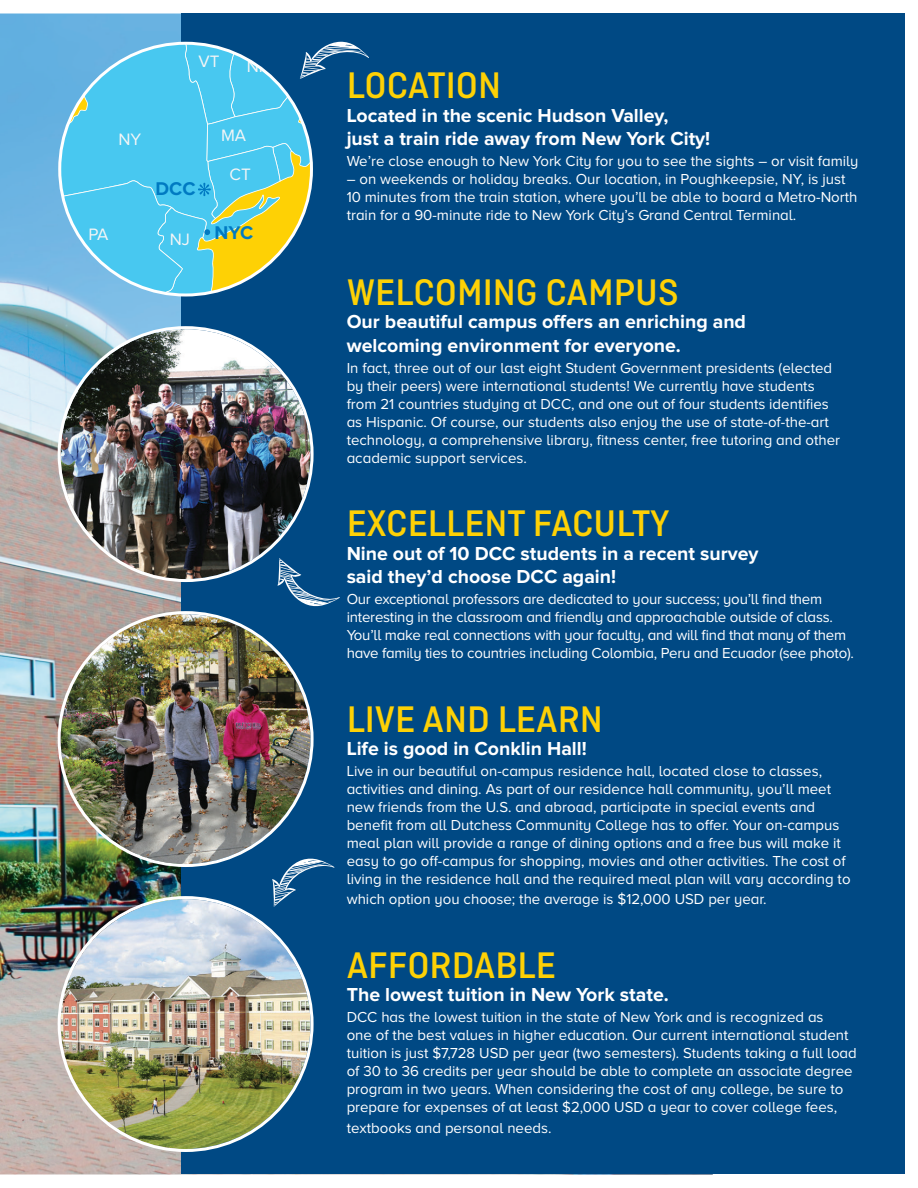
<style>
.page{position:relative;width:918px;height:1188px;background:#fff}
.page>*{position:absolute;margin:0;border:0;box-sizing:border-box;transform-origin:0 0}
.t1{font:500 39px "Ciutadella";color:#fed105}
.t2{font:700 19.5px/23.4px "Proxima Nova";color:#fff}
.t3{font:700 19.2px "Proxima Nova S";color:#007ac2}
.t4{font:17.1px "Proxima Nova A";color:#f4f5f6}
.t5{font:15px/18px "Proxima Nova A";color:#fff}
</style>
<div class="page">
<img style="left:0;top:14px;width:181px;height:1160px">
<div style="left:181px;top:14px;width:724px;height:1160px;background:#004984"></div>
<img style="left:61px;top:899px;width:250px;height:250px;border-radius:125px">
<img style="left:61px;top:329px;width:250px;height:250px;border-radius:125px">
<img style="left:61px;top:614px;width:250px;height:250px;border-radius:125px">
<svg style="left:272px;top:858px;width:63px;height:49px"></svg>
<svg style="left:60px;top:41px;width:309px;height:254px"></svg>
<svg style="left:277px;top:558px;width:63px;height:49px"></svg>
<p class="t4" style="left:199px;top:51px;width:23px">VT</p>
<p class="t4" style="left:247px;top:57px;width:26px">NH</p>
<p class="t4" style="left:118px;top:129px;width:24px">NY</p>
<p class="t3" style="left:155px;top:178px;width:42px">DCC</p>
<p class="t4" style="left:221px;top:126px;width:27px">MA</p>
<p class="t4" style="left:230px;top:165px;width:23px">CT</p>
<p class="t4" style="left:88px;top:225px;width:21px">PA</p>
<p class="t4" style="left:170px;top:230px;width:22px">NJ</p>
<p class="t3" style="left:215px;top:221px;width:40px">NYC</p>
<h1 class="t1" style="left:347px;top:64px;width:156px">LOCATION</h1>
<h2 class="t2" style="left:347px;top:104px;width:365px">Located in the scenic Hudson Valley,<br>just a train ride away from New York City!</h2>
<p class="t5" style="left:347px;top:152px;width:513px">We’re close enough to New York City for you to see the sights – or visit family</p>
<p class="t5" style="left:347px;top:170px;width:512px">– on weekends or holiday breaks. Our location, in Poughkeepsie, NY, is just<br>10 minutes from the train station, where you’ll be able to board a Metro-North train for a 90-minute ride to New York City’s Grand Central Terminal.</p>
<h1 class="t1" style="left:347px;top:270px;width:334px">WELCOMING CAMPUS</h1>
<h2 class="t2" style="left:347px;top:311px;width:401px">Our beautiful campus offers an enriching and welcoming environment for everyone.</h2>
<p class="t5" style="left:347px;top:359px;width:495px">In fact, three out of our last eight Student Government presidents (elected by their peers) were international students! We currently have students from 21 countries studying at DCC, and one out of four students identifies as Hispanic. Of course, our students also enjoy the use of state-of-the-art technology, a comprehensive library, fitness center, free tutoring and other academic support services.</p>
<h1 class="t1" style="left:347px;top:502px;width:325px">EXCELLENT FACULTY</h1>
<h2 class="t2" style="left:347px;top:542px;width:413px">Nine out of 10 DCC students in a recent survey said they’d choose DCC again!</h2>
<p class="t5" style="left:347px;top:590px;width:509px">Our exceptional professors are dedicated to your success; you’ll find them interesting in the classroom and friendly and approachable outside of class.<br>You’ll make real connections with your faculty, and will find that many of them have family ties to countries including Colombia, Peru and Ecuador (see photo).</p>
<h1 class="t1" style="left:347px;top:697px;width:258px">LIVE AND LEARN</h1>
<h2 class="t2" style="left:347px;top:738px;width:242px">Life is good in Conklin Hall!</h2>
<p class="t5" style="left:347px;top:762px;width:505px">Live in our beautiful on-campus residence hall, located close to classes, activities and dining. As part of our residence hall community, you’ll meet new friends from the U.S. and abroad, participate in special events and benefit from all Dutchess Community College has to offer. Your on-campus meal plan will provide a range of dining options and a free bus will make it easy to go off-campus for shopping, movies and other activities. The cost of living in the residence hall and the required meal plan will vary according to</p>
<p class="t5" style="left:347px;top:890px;width:422px">which option you choose; the average is $12,000 USD per year.</p>
<h1 class="t1" style="left:347px;top:943px;width:211px">AFFORDABLE</h1>
<h2 class="t2" style="left:347px;top:984px;width:324px">The lowest tuition in New York state.</h2>
<p class="t5" style="left:347px;top:1008px;width:512px">DCC has the lowest tuition in the state of New York and is recognized as<br>one of the best values in higher education. Our current international student tuition is just $7,728 USD per year (two semesters). Students taking a full load of 30 to 36 credits per year should be able to complete an associate degree program in two years. When considering the cost of any college, be sure to prepare for expenses of at least $2,000 USD a year to cover college fees,</p>
<p class="t5" style="left:347px;top:1119px;width:206px">textbooks and personal needs.</p>
</div>
